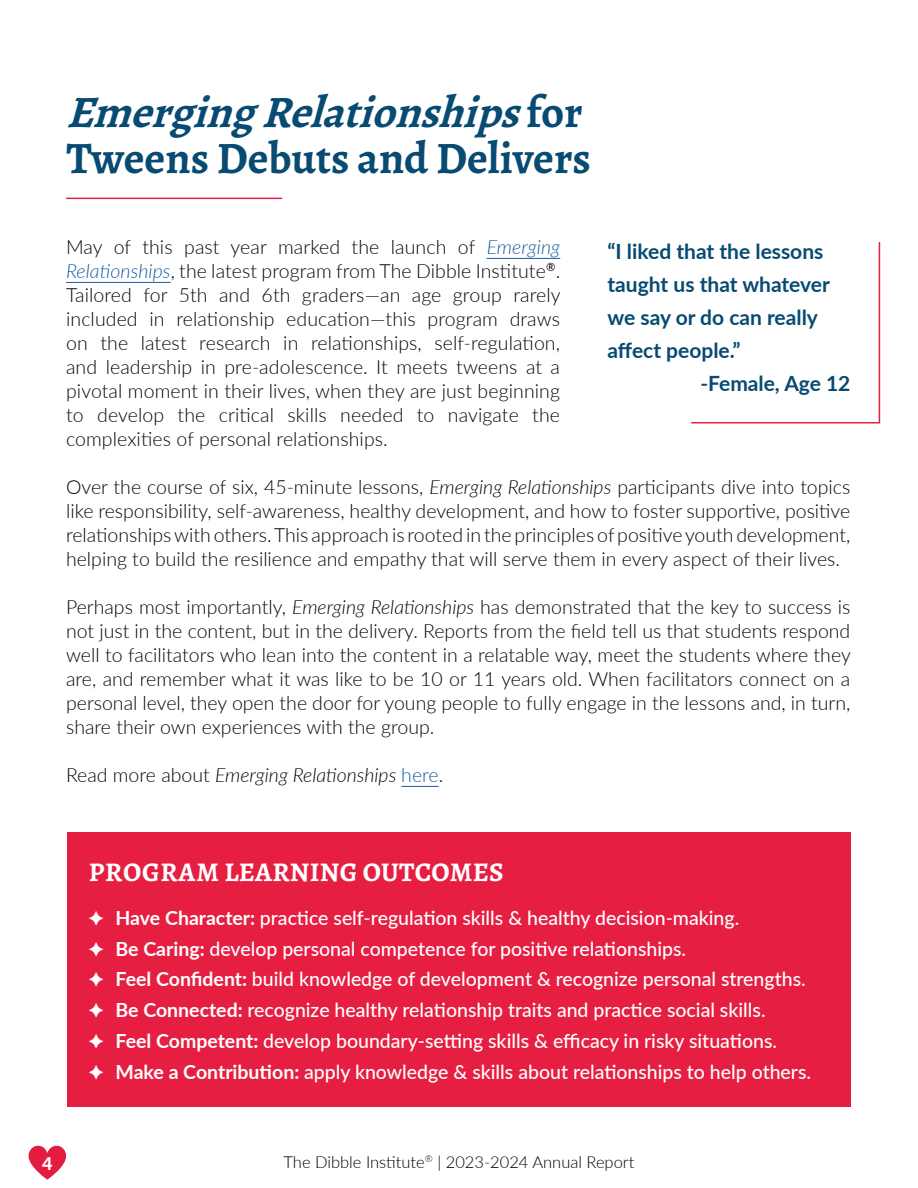
<style>
.page{position:relative;width:918px;height:1188px;background:#fff}
.page>*{position:absolute;margin:0;border:0;box-sizing:border-box;transform-origin:0 0}
.Heading_1{font:700 45px/46.5px "Alegreya";color:#074a72}
.Heading_2{font:700 27px "Alegreya";letter-spacing:.01em;color:#fff}
.t1{font:700 21px "Lato";color:#074a72}
.Body{font:300 19.5px/24px "Lato";color:#040503;text-align:justify}
.t2{font:500 19.5px "Lato";color:#fff}
.Body-2{font:italic 300 19.5px "Lato";color:#040503}
.t3{font:18px "Museo Sans 700";color:#fff}
.t4{font:300 16.5px "Lato";color:#000}
.s1{font-style:italic}
.s2{font-style:italic;color:#175d9e}
.s3{font-style:normal}
.s4{font-style:normal;color:#175d9e}
.s5{font-weight:700}
</style>
<div class="page">
<div style="left:67px;top:832px;width:783px;height:275px;background:#e61f42"></div>
<hr style="left:487px;top:258px;width:73px;height:1px;background:#175d9e">
<hr style="left:66px;top:282px;width:105px;height:1px;background:#175d9e">
<hr style="left:401px;top:786px;width:38px;height:1px;background:#175d9e">
<hr style="left:66px;top:198px;width:216px;height:1px;background:#e62047">
<svg style="left:691px;top:242px;width:190px;height:182px"></svg>
<svg style="left:28px;top:1145px;width:38px;height:35px"></svg>
<p class="Heading_1" style="left:67px;top:88px;width:526px"><span class="s1">EmergingRelationships</span>fo r<br>Tweens Debuts and Delivers</p>
<p class="Body" style="left:66px;top:234px;width:496px">May of this past year marked the launch of <span class="s2">Emerging Relationships</span>, the latest program from The Dibble Institute<sup>®</sup>.<br>Tailored for 5th and 6th graders—an age group rarely included in relationship education—this program draws on the latest research in relationships, self-regulation, and leadership in pre-adolescence. It meets tweens at a pivotal moment in their lives, when they are just beginning to develop the critical skills needed to navigate the complexities of personal relationships.</p>
<p class="Body" style="left:66px;top:474px;width:786px">Over the course of six, 45-minute lessons, <span class="s1">Emerging Relationships</span> participants dive into topics like responsibility, self-awareness, healthy development, and how to foster supportive, positive relationships with others. This approach is rooted in the principles of positive youth development, helping to build the resilience and empathy that will serve them in every aspect of their lives.</p>
<p class="Body" style="left:66px;top:594px;width:786px">Perhaps most importantly, <span class="s1">Emerging Relationships</span> has demonstrated that the key to success is not just in the content, but in the delivery. Reports from the field tell us that students respond well to facilitators who lean into the content in a relatable way, meet the students where they are, and remember what it was like to be 10 or 11 years old. When facilitators connect on a personal level, they open the door for young people to fully engage in the lessons and, in turn, share their own experiences with the group.</p>
<p class="Body-2" style="left:66px;top:761px;width:379px"><span class="s3">Read more about</span> Emerging Relationships <span class="s4">here</span><span class="s3">.</span></p>
<p class="t1" style="left:608px;top:236px;width:217px">“I liked that the lessons</p>
<p class="t1" style="left:608px;top:269px;width:224px">taught us that whatever</p>
<p class="t1" style="left:608px;top:302px;width:212px">we say or do can really</p>
<p class="t1" style="left:608px;top:335px;width:135px">affect people.”</p>
<p class="t1" style="left:700px;top:368px;width:152px">-Female, Age 12</p>
<p class="t3" style="left:42px;top:1153px;width:13px">4</p>
<p class="Heading_2" style="left:89px;top:853px;width:416px">PROGRAM LEARNING OUTCOMES</p>
<p class="t2" style="left:89px;top:904px;width:652px">✦ <span class="s5">Have Character:</span> practice self-regulation skills &amp; healthy decision-making.</p>
<p class="t2" style="left:89px;top:934px;width:599px">✦ <span class="s5">Be Caring:</span> develop personal competence for positive relationships.</p>
<p class="t2" style="left:89px;top:965px;width:719px">✦ <span class="s5">Feel Confident:</span> build knowledge of development &amp; recognize personal strengths.</p>
<p class="t2" style="left:89px;top:996px;width:679px">✦ <span class="s5">Be Connected:</span> recognize healthy relationship traits and practice social skills.</p>
<p class="t2" style="left:89px;top:1027px;width:690px">✦ <span class="s5">Feel Competent:</span> develop boundary-setting skills &amp; efficacy in risky situations.</p>
<p class="t2" style="left:89px;top:1057px;width:724px">✦ <span class="s5">Make a Contribution:</span> apply knowledge &amp; skills about relationships to help others.</p>
<p class="t4" style="left:284px;top:1150px;width:352px">The Dibble Institute<sup>®</sup> | 2023-2024 Annual Report</p>
</div>
